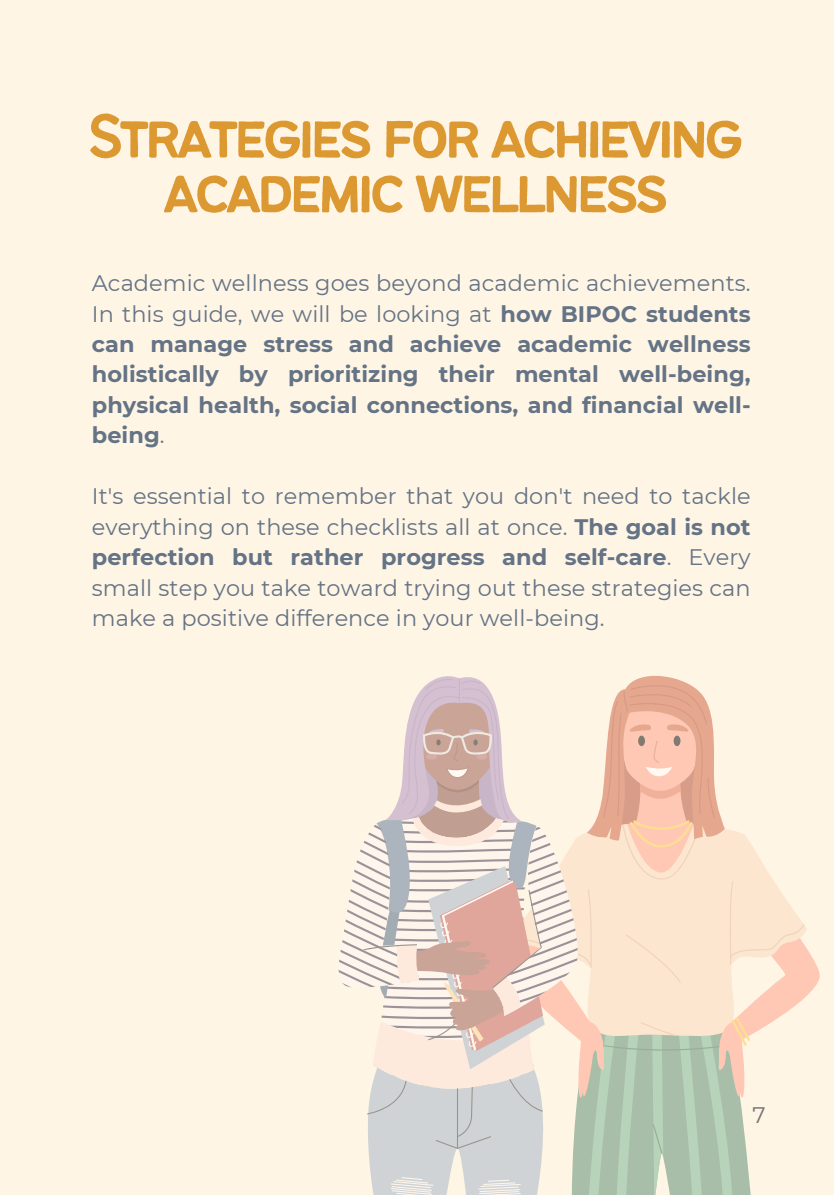
<style>
.page{position:relative;width:834px;height:1196px;background:#fff}
.page>*{position:absolute;margin:0;border:0;box-sizing:border-box;transform-origin:0 0}
.t1{font:68.6px/54.6px "Bantayog";letter-spacing:-.085em;color:#dd9931;text-align:center}
.t2{font:700 22.4px/30.4px "Montserrat";letter-spacing:.005em;color:#647385;text-align:justify}
.t3{font:22.4px/30.4px "Montserrat";letter-spacing:.005em;color:#647385;text-align:justify}
.t4{font:22.4px "Montserrat";color:#737373}
.s1{font-weight:400}
.s2{font-weight:700}
</style>
<div class="page">
<div style="left:0;top:0;width:833px;height:1194px;background:#fff5e5"></div>
<svg style="left:338px;top:676px;width:482px;height:518px"></svg>
<p class="t1" style="left:87px;top:113px;width:659px">Strategies for achieving academic wellness</p>
<p class="t2" style="left:92px;top:268px;width:660px"><span class="s1">Academic wellness goes beyond academic achievements.<br>In this guide, we will be looking at</span> how BIPOC students can manage stress and achieve academic wellness holistically by prioritizing their mental well-being, physical health, social connections, and financial well&shy;being<span class="s1">.</span></p>
<p class="t3" style="left:92px;top:481px;width:660px">It's essential to remember that you don't need to tackle everything on these checklists all at once. <span class="s2">The goal is not perfection but rather progress and self-care</span>. Every small step you take toward trying out these strategies can make a positive difference in your well-being.</p>
<p class="t4" style="left:752px;top:1101px;width:15px">7</p>
</div>
